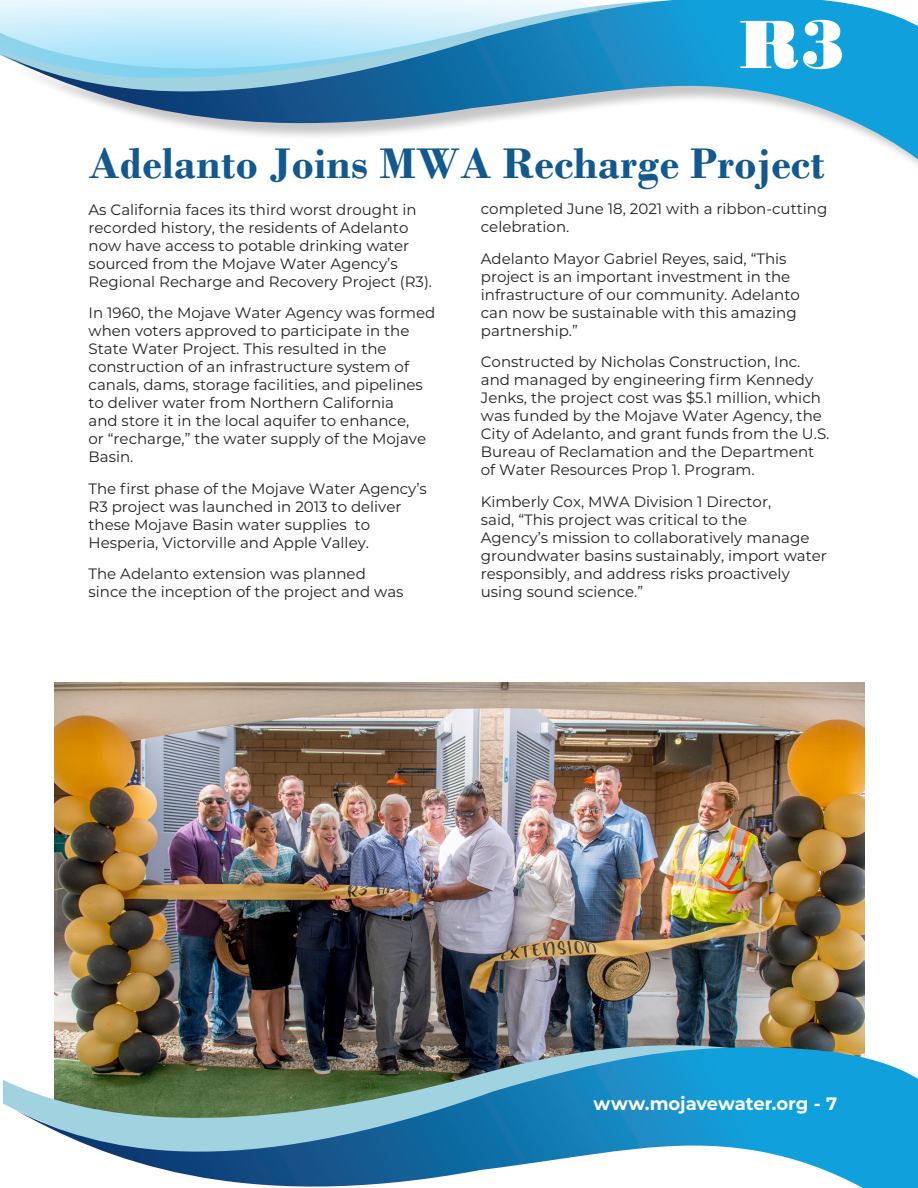
<style>
.page{position:relative;width:918px;height:1188px;background:#fff}
.page>*{position:absolute;margin:0;border:0;box-sizing:border-box;transform-origin:0 0}
.CCR_Headline{font:72px "Bodoni MT Black";color:#fff}
.CCR_body_text{font:700 45px "Bodoni";letter-spacing:.005em;color:#125990}
.CCR_body_text-2{font:700 18px "Montserrat";letter-spacing:-.005em;color:#fff}
.CCR_body_text-3{font:15px/18px "Montserrat";color:#231f20}
</style>
<div class="page">
<svg style="left:40px;top:0;width:878px;height:159px"></svg>
<svg style="left:0;top:0;width:601px;height:79px;background:#9cd0e7"></svg>
<img style="left:54px;top:682px;width:810px;height:329px">
<img style="left:3px;top:1011px;width:862px;height:99px">
<svg style="left:16px;top:1047px;width:902px;height:141px"></svg>
<p class="CCR_Headline" style="left:738px;top:2px;width:109px">R3</p>
<p class="CCR_body_text" style="left:89px;top:137px;width:738px">Adelanto Joins MWA Recharge Project</p>
<p class="CCR_body_text-3" style="left:481px;top:199px;width:348px">completed June 18, 2021 with a ribbon-cutting celebration.</p>
<p class="CCR_body_text-3" style="left:481px;top:249px;width:320px">Adelanto Mayor Gabriel Reyes, said, “This project is an important investment in the infrastructure of our community. Adelanto can now be sustainable with this amazing partnership.”</p>
<p class="CCR_body_text-3" style="left:481px;top:352px;width:350px">Constructed by Nicholas Construction, Inc. and managed by engineering firm Kennedy Jenks, the project cost was $5.1 million, which was funded by the Mojave Water Agency, the City of Adelanto, and grant funds from the U.S.<br>Bureau of Reclamation and the Department of Water Resources Prop 1. Program.</p>
<p class="CCR_body_text-3" style="left:481px;top:492px;width:348px">Kimberly Cox, MWA Division 1 Director,<br>said, “This project was critical to the<br>Agency’s mission to collaboratively manage groundwater basins sustainably, import water responsibly, and address risks proactively using sound science.”</p>
<p class="CCR_body_text-3" style="left:89px;top:200px;width:345px">As California faces its third worst drought in recorded history, the residents of Adelanto now have access to potable drinking water sourced from the Mojave Water Agency’s Regional Recharge and Recovery Project (R3).</p>
<p class="CCR_body_text-3" style="left:89px;top:303px;width:348px">In 1960, the Mojave Water Agency was formed when voters approved to participate in the State Water Project. This resulted in the construction of an infrastructure system of canals, dams, storage facilities, and pipelines to deliver water from Northern California<br>and store it in the local aquifer to enhance,<br>or “recharge,” the water supply of the Mojave Basin.</p>
<p class="CCR_body_text-3" style="left:89px;top:479px;width:340px">The first phase of the Mojave Water Agency’s R3 project was launched in 2013 to deliver these Mojave Basin water supplies to Hesperia, Victorville and Apple Valley.</p>
<p class="CCR_body_text-3" style="left:89px;top:564px;width:317px">The Adelanto extension was planned since the inception of the project and was</p>
<p class="CCR_body_text-2" style="left:593px;top:1090px;width:245px">www.mojavewater.org - 7</p>
</div>
